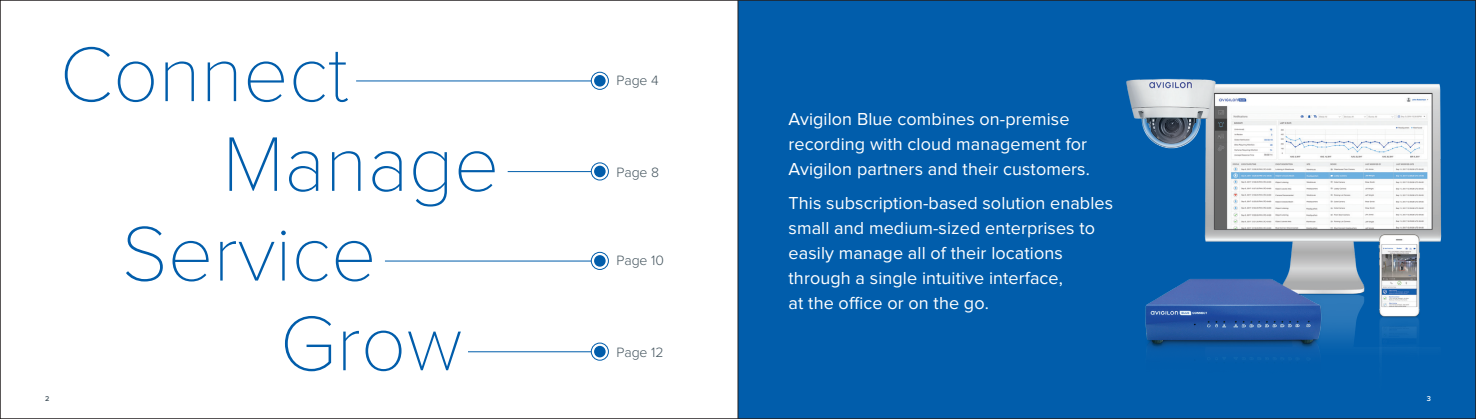
<style>
.page{position:relative;width:1476px;height:419px;background:#fff}
.page>*{position:absolute;margin:0;border:0;box-sizing:border-box;transform-origin:0 0}
.Title_1_White_-_30pt{font:100 80px "Proxima Nova T";color:#015dab}
.Main_Body_Text_White{font:18px/25px "Proxima Nova";letter-spacing:.005em;color:#fff}
.Main_Body_Text_-_12p{font:300 14px "Proxima Nova";color:#45555f}
.t1{font:600 7.2px "Proxima Nova";color:#45555f}
.t2{font:600 7.2px "Proxima Nova";color:#fff}
</style>
<div class="page">
<div style="left:738px;top:0;width:738px;height:418px;background:#015dab"></div>
<img style="left:1126px;top:78px;width:316px;height:282px">
<hr style="left:356px;top:80px;width:244px;height:1px;background:#015dab">
<hr style="left:508px;top:171px;width:92px;height:1px;background:#015dab">
<hr style="left:385px;top:260px;width:215px;height:1px;background:#015dab">
<hr style="left:468px;top:351px;width:132px;height:1px;background:#015dab">
<svg style="left:591px;top:72px;width:17px;height:17px"></svg>
<div style="left:591px;top:72px;width:18px;height:18px;border:1px solid #015dab;border-radius:50%"></div>
<div style="left:594px;top:75px;width:12px;height:11px;background:#015dab;border-radius:50%"></div>
<svg style="left:591px;top:163px;width:17px;height:17px"></svg>
<div style="left:591px;top:162px;width:18px;height:18px;border:1px solid #015dab;border-radius:50%"></div>
<div style="left:594px;top:165px;width:12px;height:12px;background:#015dab;border-radius:50%"></div>
<svg style="left:591px;top:252px;width:17px;height:17px"></svg>
<div style="left:591px;top:252px;width:18px;height:18px;border:1px solid #015dab;border-radius:50%"></div>
<div style="left:594px;top:255px;width:12px;height:11px;background:#015dab;border-radius:50%"></div>
<svg style="left:591px;top:343px;width:17px;height:17px"></svg>
<div style="left:591px;top:342px;width:18px;height:18px;border:1px solid #015dab;border-radius:50%"></div>
<div style="left:594px;top:345px;width:12px;height:12px;background:#015dab;border-radius:50%"></div>
<hr style="left:738px;top:0;width:1px;height:418px;background:#231f20">
<p class="Title_1_White_-_30pt" style="left:60px;top:15px;width:291px">Connect</p>
<p class="Title_1_White_-_30pt" style="left:222px;top:104px;width:279px">Manage</p>
<p class="Title_1_White_-_30pt" style="left:122px;top:194px;width:256px">Service</p>
<p class="Title_1_White_-_30pt" style="left:280px;top:283px;width:184px">Grow</p>
<p class="Main_Body_Text_-_12p" style="left:617px;top:72px;width:44px">Page 4</p>
<p class="Main_Body_Text_-_12p" style="left:617px;top:164px;width:44px">Page 8</p>
<p class="Main_Body_Text_-_12p" style="left:617px;top:252px;width:49px">Page 10</p>
<p class="Main_Body_Text_-_12p" style="left:617px;top:343px;width:49px">Page 12</p>
<p class="Main_Body_Text_White" style="left:789px;top:106px;width:303px">Avigilon Blue combines on-premise recording with cloud management for<br>Avigilon partners and their customers.</p>
<p class="Main_Body_Text_White" style="left:789px;top:190px;width:326px">This subscription-based solution enables small and medium-sized enterprises to easily manage all of their locations through a single intuitive interface,<br>at the office or on the go.</p>
<p class="t1" style="left:45px;top:394px;width:6px">2</p>
<p class="t2" style="left:1427px;top:394px;width:6px">3</p>
</div>
